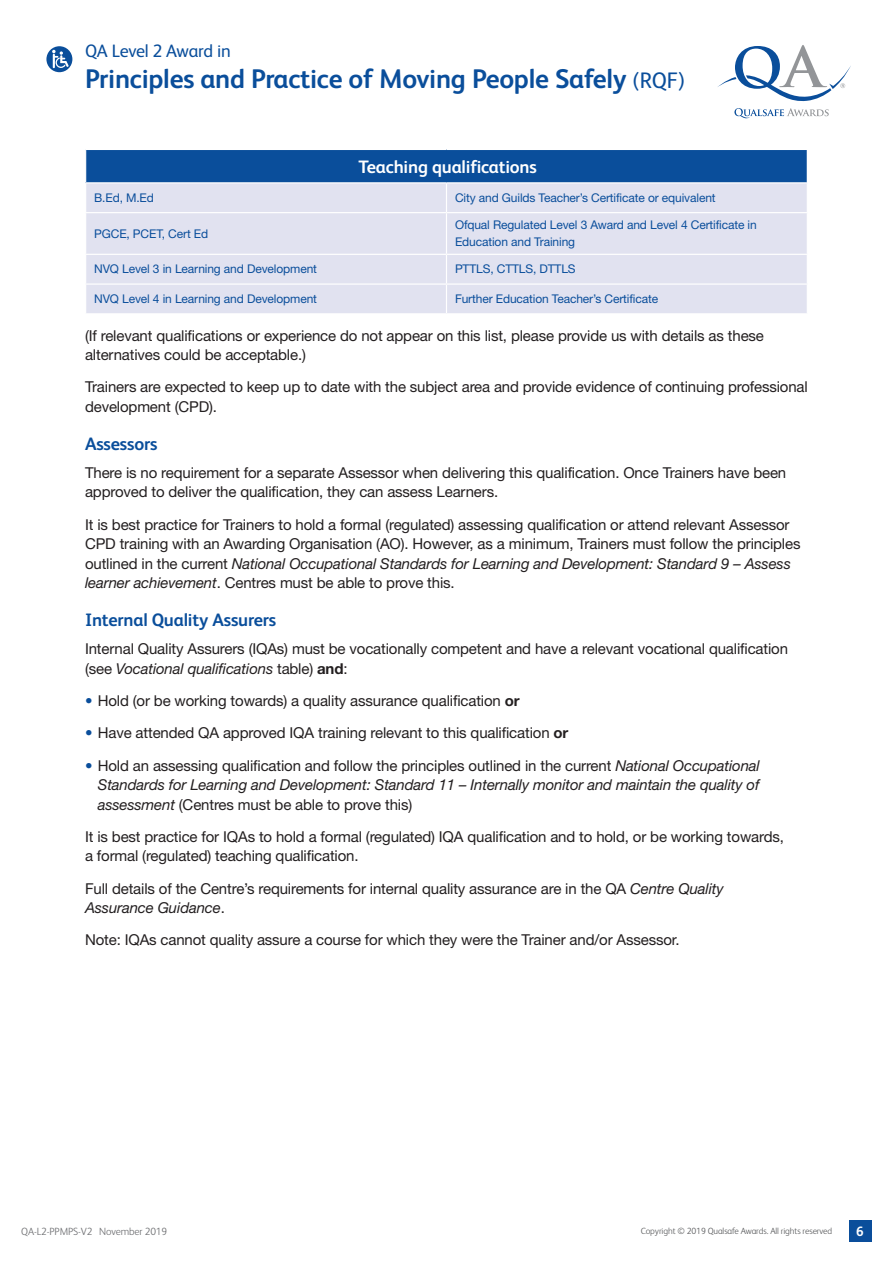
<style>
.page{position:relative;width:893px;height:1263px;background:#fff}
.page>*{position:absolute;margin:0;border:0;box-sizing:border-box;transform-origin:0 0}
.t1{font:700 27px "FS Albert";letter-spacing:-.01em;color:#0a4e9b}
.Sub_Headings{font:700 18px "FS Albert";letter-spacing:-.01em;color:#0a4e9b}
.Sun_Head_3{font:700 18px "FS Albert";letter-spacing:-.01em;color:#fff}
.t2{font:18px "FS Albert";letter-spacing:-.015em;color:#0a4e9b}
.BODY{font:15px/19.5px "Helvetica Neue LT";letter-spacing:-.01em;color:#231f20}
.BODY-2{font:italic 15px/19.5px "Helvetica Neue LT";letter-spacing:-.01em;color:#231f20;text-align:justify}
.t3{font:700 13.5px "FS Albert";color:#fff}
.Table_Text_Blue{font:12px/16.5px "Helvetica Neue LT";letter-spacing:-.01em;color:#0a4e9b}
.t4{font:300 10.5px "FS Albert";letter-spacing:-.01em;color:#6d6e71}
.t5{font:300 9px "FS Albert";letter-spacing:-.01em;color:#58595b}
.s1{font-weight:400;font-size:22.5px}
.s2{font-style:italic}
.s3{font-weight:700}
.s4{color:#0a4e9b}
.s5{font-style:normal;color:#0a4e9b}
.s6{font-style:normal}
</style>
<div class="page">
<svg style="left:717px;top:45px;width:134px;height:73px"></svg>
<div style="left:849px;top:1220px;width:23px;height:22px;background:#0a4e9b"></div>
<div style="left:46px;top:46px;width:26px;height:26px;background:#0a4e9b;border-radius:50%"></div>
<svg style="left:52px;top:50px;width:17px;height:18px"></svg>
<div style="left:86px;top:149px;width:721px;height:34px;background:#0a4e9b"></div>
<div style="left:86px;top:183px;width:721px;height:130px;background:#e1e2f0"></div>
<hr style="left:85px;top:149px;width:361px;height:1px;background:#fff">
<hr style="left:446px;top:149px;width:362px;height:1px;background:#fff">
<hr style="left:85px;top:182px;width:361px;height:1px;background:#fff">
<hr style="left:446px;top:182px;width:362px;height:1px;background:#fff">
<svg style="left:446px;top:183px;width:1px;height:29px"></svg>
<hr style="left:85px;top:212px;width:361px;height:1px;background:#fff">
<hr style="left:446px;top:212px;width:362px;height:1px;background:#fff">
<hr style="left:446px;top:213px;width:1px;height:41px;background:#fff">
<hr style="left:85px;top:254px;width:361px;height:1px;background:#fff">
<hr style="left:446px;top:254px;width:362px;height:1px;background:#fff">
<hr style="left:85px;top:283px;width:361px;height:2px;background:#fff">
<hr style="left:446px;top:283px;width:362px;height:2px;background:#fff">
<svg style="left:446px;top:255px;width:1px;height:58px"></svg>
<p class="t2" style="left:85px;top:41px;width:147px">QA Level 2 Award in</p>
<h1 class="t1" style="left:85px;top:63px;width:602px">Principles and Practice of Moving People Safely <span class="s1">(RQF)</span></h1>
<p class="Sun_Head_3" style="left:358px;top:156px;width:180px">Teaching qualifications</p>
<p class="Table_Text_Blue" style="left:94px;top:189px;width:61px">B.Ed, M.Ed</p>
<p class="Table_Text_Blue" style="left:455px;top:189px;width:262px">City and Guilds Teacher’s Certificate or equivalent</p>
<p class="Table_Text_Blue" style="left:94px;top:225px;width:116px">PGCE, PCET, Cert Ed</p>
<p class="Table_Text_Blue" style="left:455px;top:217px;width:303px">Ofqual Regulated Level 3 Award and Level 4 Certificate in<br>Education and Training</p>
<p class="Table_Text_Blue" style="left:94px;top:261px;width:224px">NVQ Level 3 in Learning and Development</p>
<p class="Table_Text_Blue" style="left:455px;top:261px;width:122px">PTTLS, CTTLS, DTTLS</p>
<p class="Table_Text_Blue" style="left:94px;top:290px;width:224px">NVQ Level 4 in Learning and Development</p>
<p class="Table_Text_Blue" style="left:455px;top:290px;width:205px">Further Education Teacher’s Certificate</p>
<p class="BODY" style="left:85px;top:325px;width:680px">(If relevant qualifications or experience do not appear on this list, please provide us with details as these alternatives could be acceptable.)</p>
<p class="BODY" style="left:85px;top:377px;width:724px">Trainers are expected to keep up to date with the subject area and provide evidence of continuing professional development (CPD).</p>
<p class="Sub_Headings" style="left:85px;top:434px;width:74px">Assessors</p>
<p class="BODY" style="left:85px;top:463px;width:703px">There is no requirement for a separate Assessor when delivering this qualification. Once Trainers have been approved to deliver the qualification, they can assess Learners.</p>
<p class="BODY" style="left:85px;top:514px;width:717px">It is best practice for Trainers to hold a formal (regulated) assessing qualification or attend relevant Assessor CPD training with an Awarding Organisation (AO). However, as a minimum, Trainers must follow the principles outlined in the current <span class="s2">National Occupational Standards for Learning and Development: Standard 9 – Assess learner achievement</span>. Centres must be able to prove this.</p>
<p class="Sub_Headings" style="left:85px;top:610px;width:193px">Internal Quality Assurers</p>
<p class="BODY" style="left:85px;top:639px;width:704px">Internal Quality Assurers (IQAs) must be vocationally competent and have a relevant vocational qualification (see <span class="s2">Vocational qualifications</span> table) <span class="s3">and</span>:</p>
<p class="BODY" style="left:85px;top:691px;width:436px"><span class="s4">•</span> Hold (or be working towards) a quality assurance qualification <span class="s3">or</span></p>
<p class="BODY" style="left:85px;top:723px;width:485px"><span class="s4">•</span> Have attended QA approved IQA training relevant to this qualification <span class="s3">or</span></p>
<p class="BODY-2" style="left:98px;top:755px;width:664px;text-indent:-13px"><span class="s5">•</span> <span class="s6">Hold an assessing qualification and follow the principles outlined in the current</span> National Occupational Standards for Learning and Development: Standard 11 – Internally monitor and maintain the quality of assessment <span class="s6">(Centres must be able to prove this)</span></p>
<p class="BODY" style="left:85px;top:826px;width:700px">It is best practice for IQAs to hold a formal (regulated) IQA qualification and to hold, or be working towards, a formal (regulated) teaching qualification.</p>
<p class="BODY" style="left:85px;top:878px;width:640px">Full details of the Centre’s requirements for internal quality assurance are in the QA <span class="s2">Centre Quality<br>Assurance Guidance</span>.</p>
<p class="BODY" style="left:85px;top:930px;width:596px">Note: IQAs cannot quality assure a course for which they were the Trainer and/or Assessor.</p>
<p class="t4" style="left:21px;top:1225px;width:147px">QA-L2-PPMPS-V2 November 2019</p>
<p class="t5" style="left:641px;top:1226px;width:193px">Copyright © 2019 Qualsafe Awards. All rights reserved</p>
<p class="t3" style="left:856px;top:1224px;width:9px">6</p>
</div>
